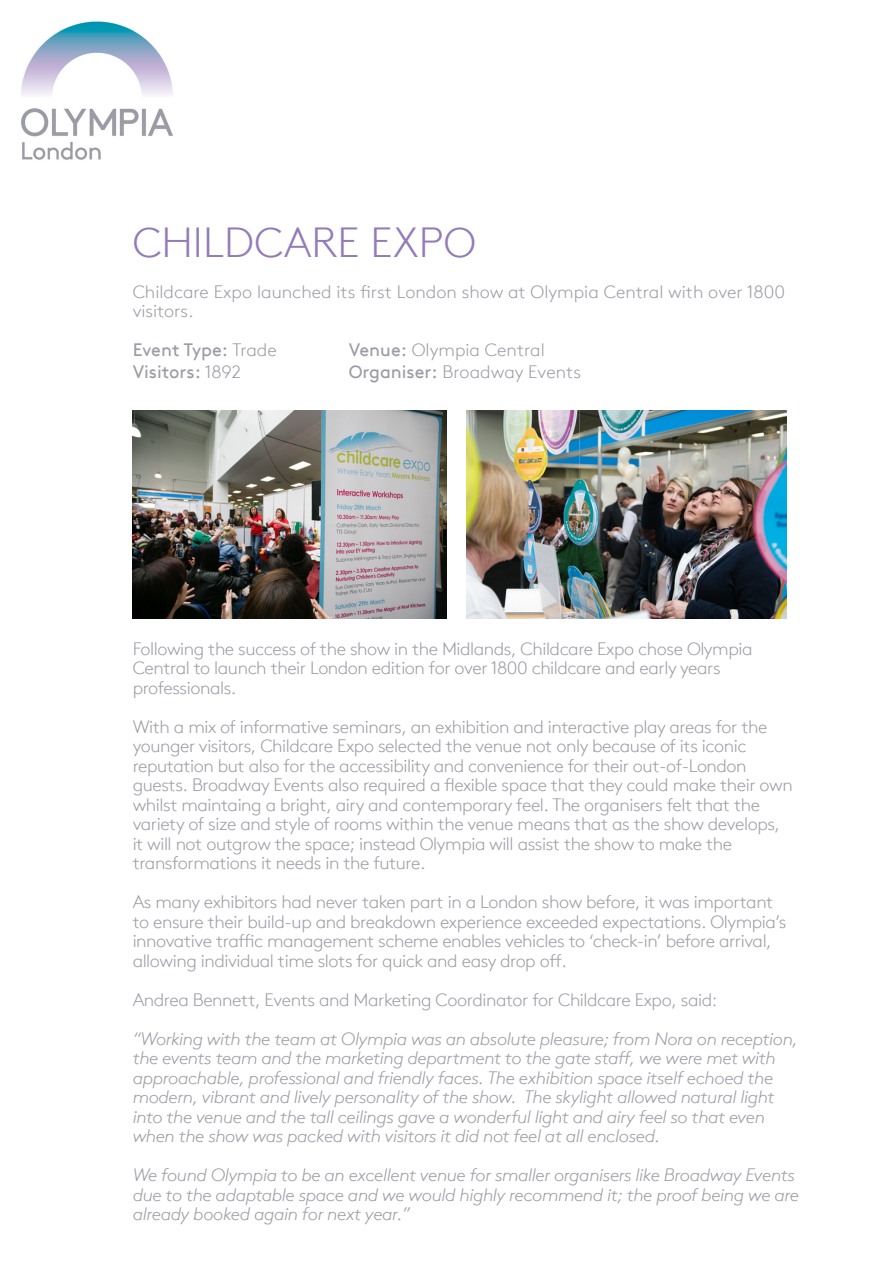
<style>
.page{position:relative;width:893px;height:1263px;background:#fff}
.page>*{position:absolute;margin:0;border:0;box-sizing:border-box;transform-origin:0 0}
.t1{font:300 42px "Brown Pro TT";color:#937bb8}
.t2{font:300 18px/19.5px "Brown Pro TT";letter-spacing:-.025em;color:#9b9ca6}
.t3{font:italic 300 18px/19.5px "Brown Pro TT";letter-spacing:-.025em;color:#9b9ca6}
.t4{font:300 18px/19.5px "Brown Pro TT";color:#9b9ca6}
.t5{font:18px "Brown Pro TT";color:#9b9ca6}
.s1{font-weight:300}
.s2{font-weight:400}
</style>
<div class="page">
<img style="left:133px;top:410px;width:313px;height:209px">
<img style="left:466px;top:410px;width:320px;height:209px">
<img style="left:21px;top:21px;width:152px;height:139px">
<h1 class="t1" style="left:133px;top:211px;width:345px">CHILDCARE EXPO</h1>
<p class="t4" style="left:133px;top:281px;width:654px">Childcare Expo launched its first London show at Olympia Central with over 1800 visitors.</p>
<p class="t5" style="left:133px;top:336px;width:146px">Event Type: <span class="s1">Trade</span></p>
<p class="t4" style="left:349px;top:339px;width:198px"><span class="s2">Venue:</span> Olympia Central</p>
<p class="t5" style="left:133px;top:358px;width:110px">Visitors: <span class="s1">1892</span></p>
<p class="t4" style="left:349px;top:361px;width:234px"><span class="s2">Organiser:</span> Broadway Events</p>
<p class="t2" style="left:133px;top:638px;width:621px">Following the success of the show in the Midlands, Childcare Expo chose Olympia<br>Central to launch their London edition for over 1800 childcare and early years professionals.</p>
<p class="t2" style="left:133px;top:716px;width:662px">With a mix of informative seminars, an exhibition and interactive play areas for the younger visitors, Childcare Expo selected the venue not only because of its iconic reputation but also for the accessibility and convenience for their out-of-London guests. Broadway Events also required a flexible space that they could make their own whilst maintaing a bright, airy and contemporary feel. The organisers felt that the variety of size and style of rooms within the venue means that as the show develops, it will not outgrow the space; instead Olympia will assist the show to make the transformations it needs in the future.</p>
<p class="t2" style="left:133px;top:891px;width:655px">As many exhibitors had never taken part in a London show before, it was important to ensure their build-up and breakdown experience exceeded expectations. Olympia’s innovative traffic management scheme enables vehicles to ‘check-in’ before arrival, allowing individual time slots for quick and easy drop off.</p>
<p class="t2" style="left:133px;top:989px;width:586px">Andrea Bennett, Events and Marketing Coordinator for Childcare Expo, said:</p>
<p class="t3" style="left:133px;top:1028px;width:667px">“Working with the team at Olympia was an absolute pleasure; from Nora on reception, the events team and the marketing department to the gate staff, we were met with approachable, professional and friendly faces. The exhibition space itself echoed the modern, vibrant and lively personality of the show. The skylight allowed natural light into the venue and the tall ceilings gave a wonderful light and airy feel so that even when the show was packed with visitors it did not feel at all enclosed.</p>
<p class="t3" style="left:133px;top:1164px;width:668px">We found Olympia to be an excellent venue for smaller organisers like Broadway Events due to the adaptable space and we would highly recommend it; the proof being we are already booked again for next year.”</p>
</div>
